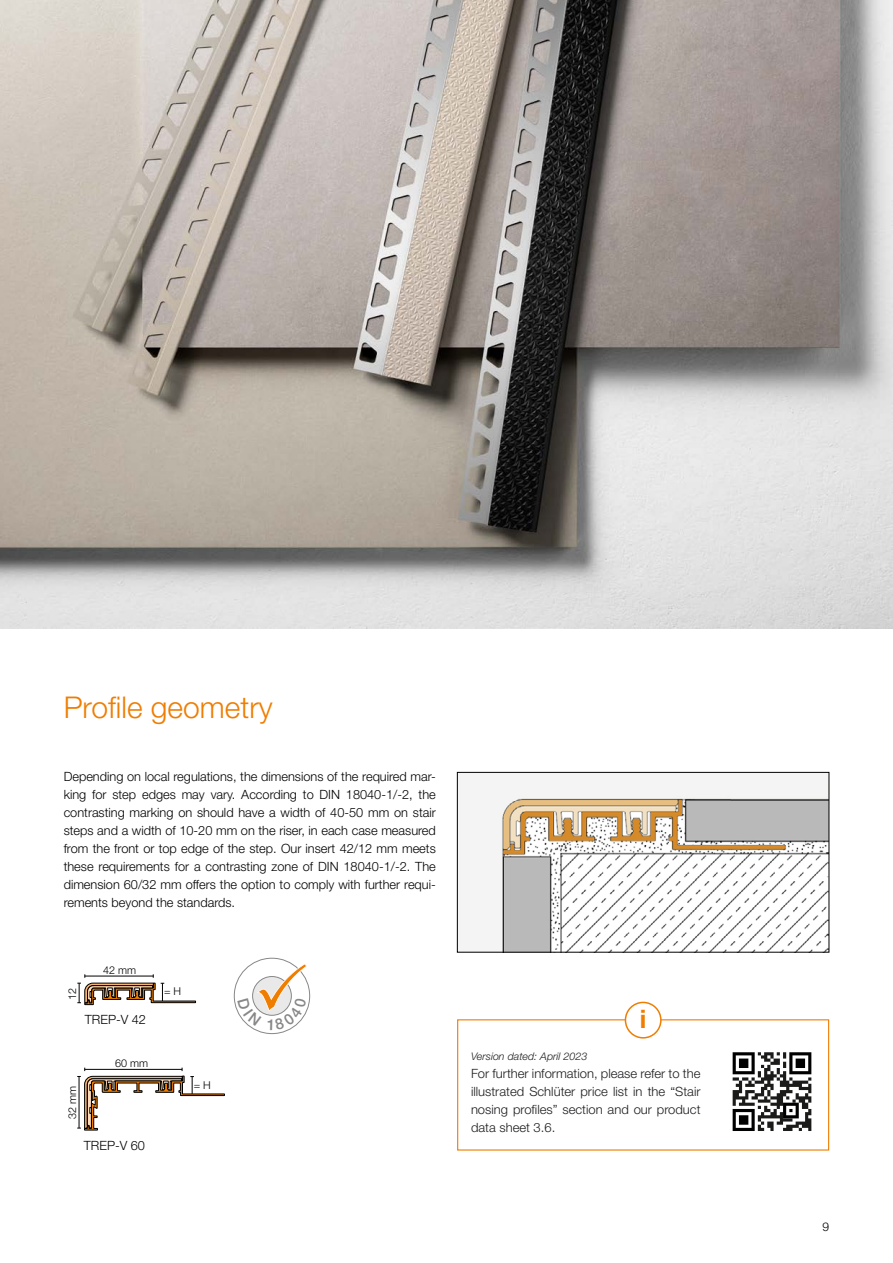
<style>
.page{position:relative;width:893px;height:1263px;background:#fff}
.page>*{position:absolute;margin:0;border:0;box-sizing:border-box;transform-origin:0 0}
.HeadSub{font:300 30px "Helvetica Neue LT Pro";color:#ef7d00}
.t1{font:700 25.5px "Helvetica Neue LT Pro";color:#ef7d00}
.body_copy{font:300 12.75px/18px "Helvetica Neue LT Pro";color:#000;text-align:justify}
.body_copy-2{font:300 12.75px/18px "Helvetica Neue LT Pro";color:#1e1c1f;text-align:justify}
.t2{font:300 12px "Helvetica Neue LT Pro";color:#000}
.t3{font:300 10.8px "Helvetica Neue LTW1 G";color:#000}
.body_copy-3{font:italic 300 10.5px "Helvetica Neue LT Pro";color:#1e1c1f}
</style>
<div class="page">
<img style="left:0;top:0;width:893px;height:628px">
<div style="left:625px;top:1002px;width:37px;height:36px;border:2px solid #ef7d00;border-radius:50%"></div>
<svg style="left:77px;top:974px;width:119px;height:31px"></svg>
<svg style="left:77px;top:1068px;width:148px;height:62px"></svg>
<svg style="left:234px;top:958px;width:76px;height:75px"></svg>
<div style="left:234px;top:958px;width:76px;height:76px;border:1px solid #878787;border-radius:50%"></div>
<img style="left:459px;top:774px;width:368px;height:176px">
<div style="left:457px;top:772px;width:372px;height:180px;border:1px solid #000"></div>
<svg style="left:732px;top:1052px;width:80px;height:79px"></svg>
<svg style="left:733px;top:1052px;width:78px;height:79px"></svg>
<svg style="left:238px;top:963px;width:69px;height:67px"></svg>
<p class="HeadSub" style="left:64px;top:689px;width:210px">Profile geometry</p>
<p class="body_copy" style="left:64px;top:767px;width:374px">Depending on local regulations, the dimensions of the required mar&shy;king for step edges may vary. According to DIN 18040-1/-2, the contrasting marking on should have a width of 40-50 mm on stair steps and a width of 10-20 mm on the riser, in each case measured from the front or top edge of the step. Our insert 42/12 mm meets these requirements for a contrasting zone of DIN 18040-1/-2. The dimension 60/32 mm offers the option to comply with further requi&shy;rements beyond the standards.</p>
<p class="t3" style="left:103px;top:963px;width:35px">42 mm</p>
<p class="t3" style="left:66px;top:999px;width:14px;rotate:-90deg">12</p>
<p class="t3" style="left:164px;top:985px;width:19px">= H</p>
<p class="body_copy" style="left:85px;top:1010px;width:63px">TREP-V 42</p>
<p class="t3" style="left:66px;top:1119px;width:35px;rotate:-90deg">32 mm</p>
<p class="t3" style="left:115px;top:1057px;width:35px">60 mm</p>
<p class="body_copy" style="left:84px;top:1136px;width:63px">TREP-V 60</p>
<p class="t3" style="left:194px;top:1078px;width:19px">= H</p>
<p class="t1" style="left:640px;top:1003px;width:8px">i</p>
<p class="body_copy-3" style="left:471px;top:1050px;width:118px">Version dated: April 2023</p>
<p class="body_copy-2" style="left:471px;top:1064px;width:231px">For further information, please refer to the illustrated Schlüter price list in the “Stair nosing profiles” section and our product data sheet 3.6.</p>
<p class="t2" style="left:822px;top:1220px;width:8px">9</p>
</div>
